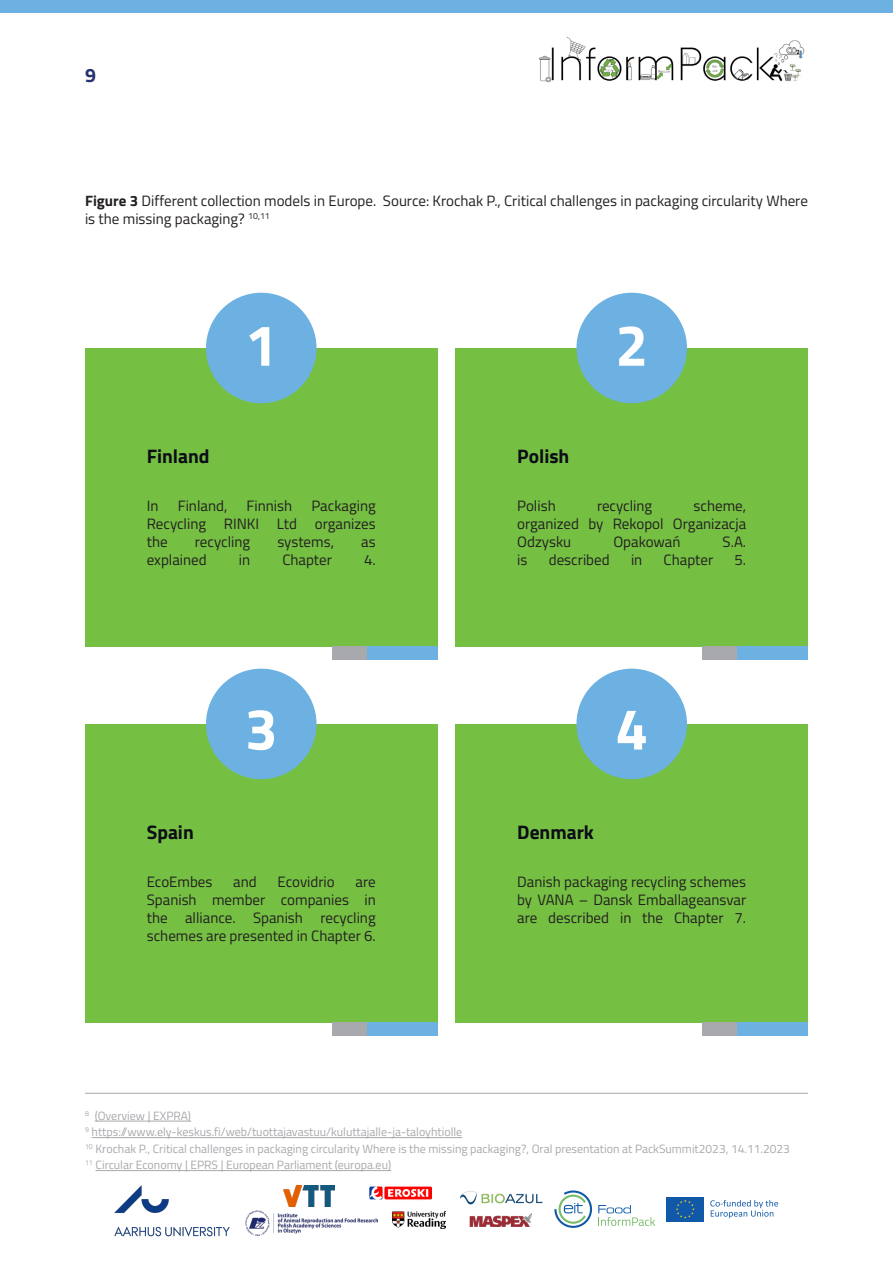
<style>
.page{position:relative;width:893px;height:1263px;background:#fff}
.page>*{position:absolute;margin:0;border:0;box-sizing:border-box;transform-origin:0 0}
.t1{font:700 58.5px "Titillium Web";color:#fff}
.Estilo_de_párrafo_1{font:700 19.5px "Titillium Web";color:#0c0d17}
.t2{font:700 19.5px "Titillium Web";color:#273371}
.t3{font:15px/18px "Titillium Web";color:#231f20;text-align:justify}
.Referencias{font:12px "Titillium Web";color:#a8a9ad}
.s1{font-weight:700}
</style>
<div class="page">
<hr style="left:85px;top:1093px;width:723px;height:1px;background:#a8a9ad">
<hr style="left:95px;top:1121px;width:96px;height:1px;background:#a8a9ad">
<hr style="left:92px;top:1137px;width:370px;height:1px;background:#a8a9ad">
<hr style="left:96px;top:1170px;width:295px;height:1px;background:#a8a9ad">
<div style="left:85px;top:348px;width:352px;height:298px;background:#75c043"></div>
<div style="left:206px;top:293px;width:111px;height:110px;background:#6cb1e2;border-radius:50%"></div>
<div style="left:367px;top:646px;width:70px;height:14px;background:#6cb1e2"></div>
<div style="left:332px;top:646px;width:35px;height:14px;background:#a8a9ad"></div>
<div style="left:455px;top:348px;width:353px;height:298px;background:#75c043"></div>
<div style="left:576px;top:293px;width:111px;height:110px;background:#6cb1e2;border-radius:50%"></div>
<div style="left:737px;top:646px;width:71px;height:14px;background:#6cb1e2"></div>
<div style="left:702px;top:646px;width:35px;height:14px;background:#a8a9ad"></div>
<div style="left:85px;top:724px;width:352px;height:298px;background:#75c043"></div>
<div style="left:206px;top:669px;width:111px;height:110px;background:#6cb1e2;border-radius:50%"></div>
<div style="left:367px;top:1022px;width:70px;height:13px;background:#6cb1e2"></div>
<div style="left:332px;top:1022px;width:35px;height:13px;background:#a8a9ad"></div>
<div style="left:455px;top:724px;width:353px;height:298px;background:#75c043"></div>
<div style="left:576px;top:669px;width:111px;height:110px;background:#6cb1e2;border-radius:50%"></div>
<div style="left:737px;top:1022px;width:71px;height:13px;background:#6cb1e2"></div>
<div style="left:702px;top:1022px;width:35px;height:13px;background:#a8a9ad"></div>
<div style="left:0;top:0;width:893px;height:13px;background:#6cb1e2"></div>
<img style="left:115px;top:1185px;width:115px;height:51px">
<img style="left:283px;top:1185px;width:52px;height:22px">
<img style="left:245px;top:1211px;width:133px;height:24px">
<img style="left:370px;top:1187px;width:61px;height:13px">
<img style="left:393px;top:1211px;width:52px;height:17px">
<img style="left:460px;top:1191px;width:83px;height:14px">
<img style="left:470px;top:1214px;width:61px;height:13px">
<div style="left:666px;top:1197px;width:38px;height:25px;background:#1059a9"></div>
<svg style="left:710px;top:1200px;width:68px;height:18px"></svg>
<svg style="left:676px;top:1200px;width:19px;height:18px"></svg>
<svg style="left:554px;top:1190px;width:38px;height:38px"></svg>
<svg style="left:598px;top:1205px;width:57px;height:21px"></svg>
<img style="left:539px;top:37px;width:266px;height:46px">
<h2 class="t2" style="left:85px;top:60px;width:12px">9</h2>
<p class="t3" style="left:85px;top:191px;width:724px"><span class="s1">Figure 3</span> Different collection models in Europe. Source: Krochak P., Critical challenges in packaging circularity Where is the missing packaging? <sup>10,11</sup></p>
<p class="t1" style="left:245px;top:301px;width:34px">1</p>
<p class="t1" style="left:615px;top:301px;width:34px">2</p>
<p class="Estilo_de_párrafo_1" style="left:147px;top:441px;width:64px">Finland</p>
<p class="Estilo_de_párrafo_1" style="left:517px;top:441px;width:54px">Polish</p>
<p class="t3" style="left:147px;top:496px;width:230px;text-indent:165px">Packaging Recycling RINKI Ltd organizes the</p>
<p class="t3" style="left:147px;top:496px;width:13px">In</p>
<p class="t3" style="left:178px;top:496px;width:51px">Finland,</p>
<p class="t3" style="left:247px;top:496px;width:47px">Finnish</p>
<p class="t3" style="left:195px;top:532px;width:57px">recycling</p>
<p class="t3" style="left:277px;top:532px;width:58px">systems,</p>
<p class="t3" style="left:361px;top:532px;width:16px">as</p>
<p class="t3" style="left:147px;top:550px;width:62px">explained</p>
<p class="t3" style="left:239px;top:550px;width:13px">in</p>
<p class="t3" style="left:282px;top:550px;width:51px">Chapter</p>
<p class="t3" style="left:364px;top:550px;width:13px">4.</p>
<p class="t3" style="left:517px;top:496px;width:230px;text-indent:176px">scheme, organized by Rekopol Organizacja Odzysku</p>
<p class="t3" style="left:517px;top:496px;width:40px">Polish</p>
<p class="t3" style="left:597px;top:496px;width:57px">recycling</p>
<p class="t3" style="left:613px;top:532px;width:69px">Opakowań</p>
<p class="t3" style="left:723px;top:532px;width:25px">S.A.</p>
<p class="t3" style="left:517px;top:550px;width:12px">is</p>
<p class="t3" style="left:549px;top:550px;width:62px">described</p>
<p class="t3" style="left:631px;top:550px;width:13px">in</p>
<p class="t3" style="left:664px;top:550px;width:51px">Chapter</p>
<p class="t3" style="left:735px;top:550px;width:13px">5.</p>
<p class="Estilo_de_párrafo_1" style="left:147px;top:817px;width:48px">Spain</p>
<p class="t1" style="left:245px;top:684px;width:34px">3</p>
<p class="t1" style="left:615px;top:684px;width:34px">4</p>
<p class="Estilo_de_párrafo_1" style="left:517px;top:817px;width:78px">Denmark</p>
<p class="t3" style="left:147px;top:872px;width:67px">EcoEmbes</p>
<p class="t3" style="left:233px;top:872px;width:25px">and</p>
<p class="t3" style="left:278px;top:872px;width:59px">Ecovidrio</p>
<p class="t3" style="left:147px;top:872px;width:230px;text-indent:209px">are Spanish member companies in the alliance. Spanish recycling schemes are presented in Chapter 6.</p>
<p class="t3" style="left:517px;top:872px;width:230px">Danish packaging recycling schemes by VANA – Dansk Emballageansvar are described in the Chapter 7.</p>
<p class="Referencias" style="left:85px;top:1107px;width:108px"><sup>8</sup> (Overview | EXPRA)</p>
<p class="Referencias" style="left:85px;top:1123px;width:379px"><sup>9</sup> https://www.ely-keskus.fi/web/tuottajavastuu/kuluttajalle-ja-taloyhtiolle</p>
<p class="Referencias" style="left:85px;top:1140px;width:706px"><sup>10</sup> Krochak P., Critical challenges in packaging circularity Where is the missing packaging?, Oral presentation at PackSummit2023, 14.11.2023</p>
<p class="Referencias" style="left:85px;top:1156px;width:308px"><sup>11</sup> Circular Economy | EPRS | European Parliament (europa.eu)</p>
</div>
